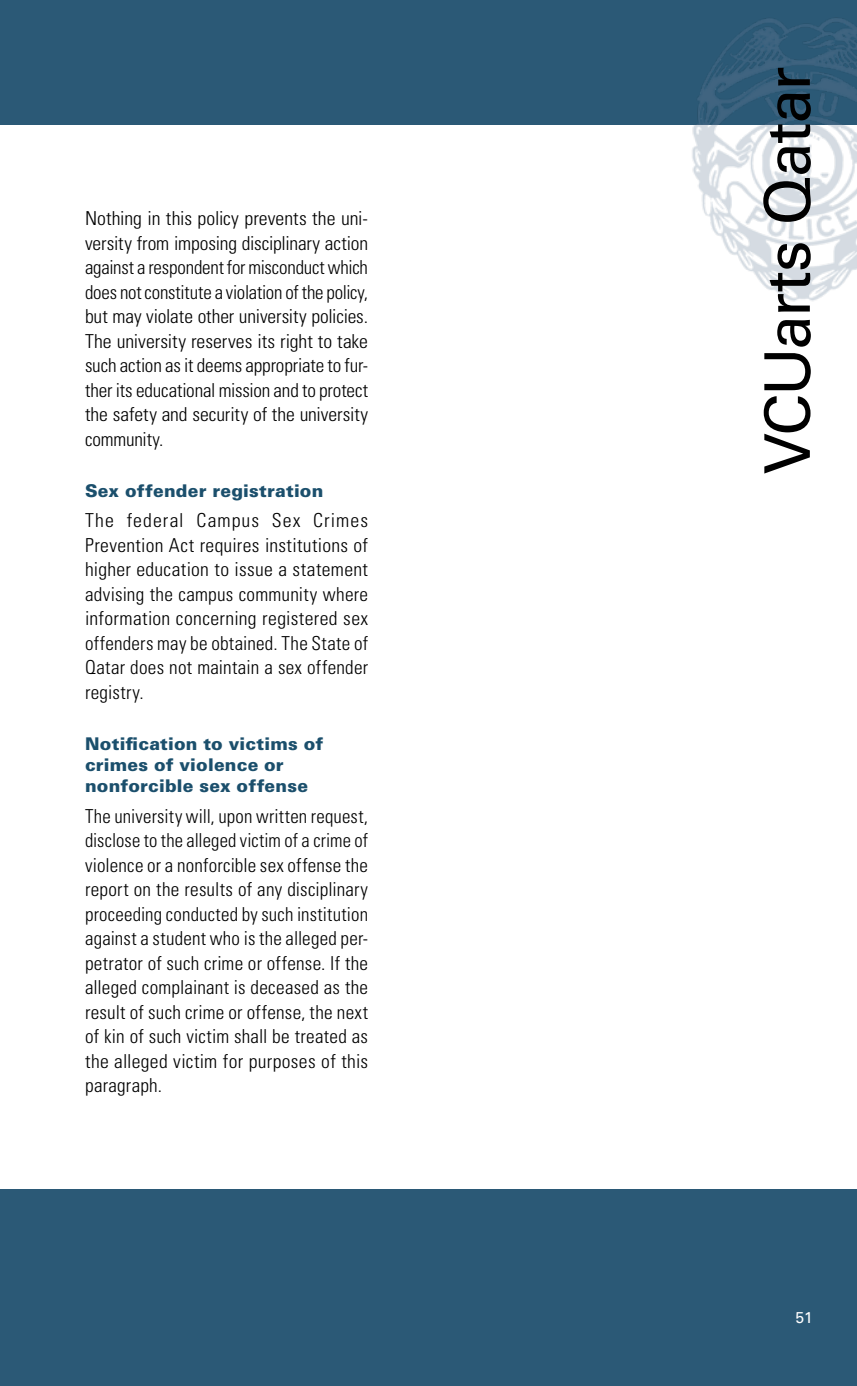
<style>
.page{position:relative;width:857px;height:1386px;background:#fff}
.page>*{position:absolute;margin:0;border:0;box-sizing:border-box;transform-origin:0 0}
.t1{font:63px "Univers LT Std";letter-spacing:-.03em;color:#000}
.body_copy{font:300 condensed 19.25px/24.5px "Univers LT Std";letter-spacing:.01em;color:#000;text-align:justify}
.H3_-_body_copy_-_hea{font:900 17.5px/21px "Univers LT Std";letter-spacing:.01em;color:#1b4f6c}
.t2{font:15.75px "Univers LT Std";color:#fff}
</style>
<div class="page">
<div style="left:0;top:0;width:857px;height:125px;background:#2b5976"></div>
<img style="left:692px;top:18px;width:165px;height:284px">
<div style="left:0;top:1189px;width:857px;height:197px;background:#2b5976"></div>
<p class="body_copy" style="left:85px;top:206px;width:284px">Nothing in this policy prevents the uni&shy;versity from imposing disciplinary action against a respondent for misconduct which does not constitute a violation of the policy, but may violate other university policies.<br>The university reserves its right to take such action as it deems appropriate to fur&shy;ther its educational mission and to protect the safety and security of the university community.</p>
<h3 class="H3_-_body_copy_-_hea" style="left:85px;top:480px;width:240px">Sex offender registration</h3>
<p class="body_copy" style="left:85px;top:508px;width:285px">The federal Campus Sex Crimes Prevention Act requires institutions of higher education to issue a statement advising the campus community where information concerning registered sex offenders may be obtained. The State of Qatar does not maintain a sex offender registry.</p>
<h3 class="H3_-_body_copy_-_hea" style="left:85px;top:733px;width:240px">Notification to victims of crimes of violence or nonforcible sex offense</h3>
<p class="body_copy" style="left:85px;top:804px;width:285px">The university will, upon written request, disclose to the alleged victim of a crime of violence or a nonforcible sex offense the report on the results of any disciplinary proceeding conducted by such institution against a student who is the alleged per&shy;petrator of such crime or offense. If the alleged complainant is deceased as the result of such crime or offense, the next of kin of such victim shall be treated as the alleged victim for purposes of this paragraph.</p>
<h1 class="t1" style="left:750px;top:474px;width:409px;rotate:-90deg">VCUarts Qatar</h1>
<p class="t2" style="left:795px;top:1308px;width:19px">51</p>
</div>
